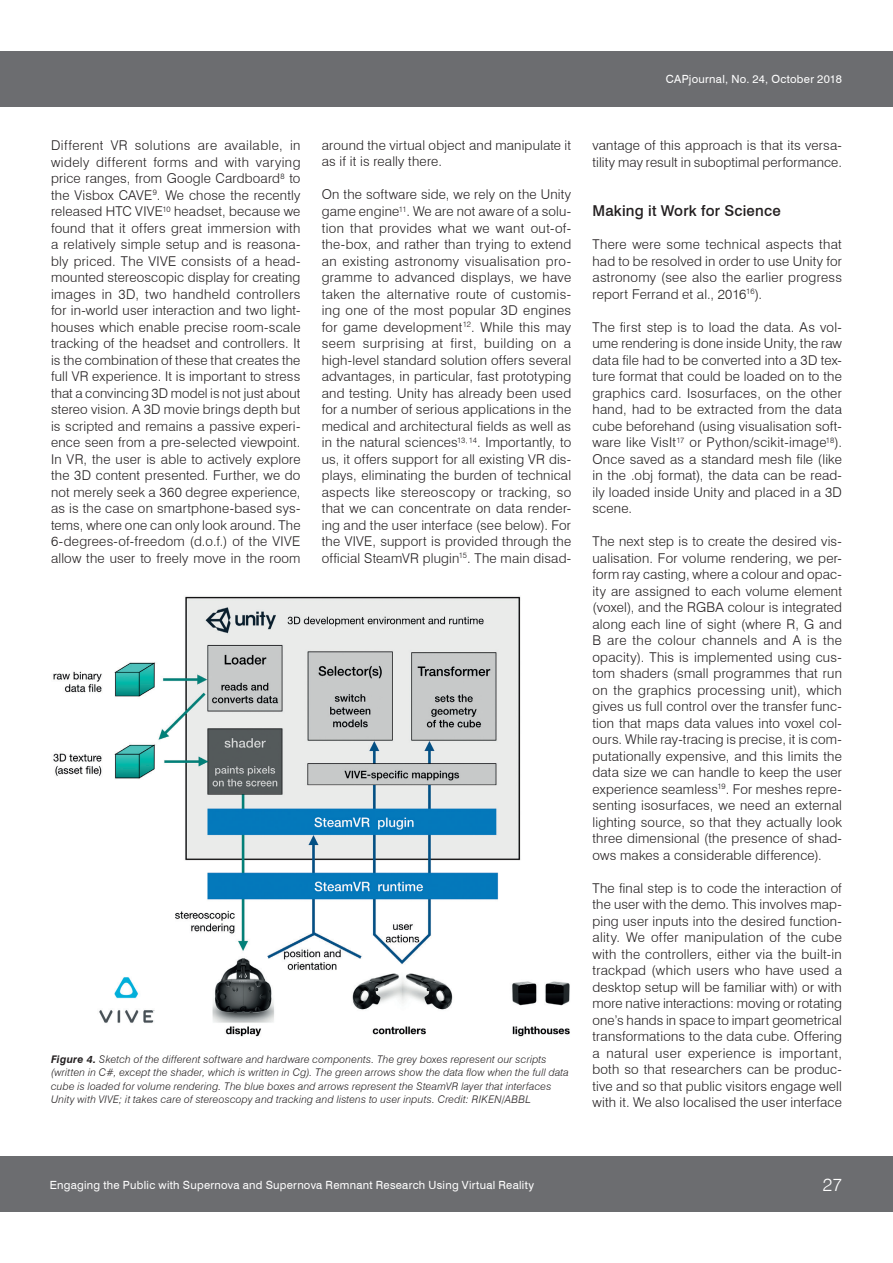
<style>
.page{position:relative;width:893px;height:1263px;background:#fff}
.page>*{position:absolute;margin:0;border:0;box-sizing:border-box;transform-origin:0 0}
.t1{font:300 18px "Swiss 721 BT";color:#fff}
.t2{font:500 15px "Swiss 721 BT";letter-spacing:.01em;color:#231f20}
.t3{font:300 13.5px/16.5px "Swiss 721 BT";letter-spacing:.015em;color:#231f20;text-align:justify}
.t4{font:11.25px "Swiss 721 BT";letter-spacing:.025em;color:#fff}
.t5{font:italic 300 10.5px/13.5px "Swiss 721 BT";letter-spacing:.02em;color:#231f20}
.s1{font-weight:700}
</style>
<div class="page">
<div style="left:0;top:1157px;width:893px;height:55px;background:#6c6d70"></div>
<div style="left:0;top:51px;width:893px;height:55px;background:#6c6d70"></div>
<img style="left:53px;top:596px;width:517px;height:441px">
<p class="t4" style="left:666px;top:72px;width:178px">CAPjournal, No. 24, October 2018</p>
<p class="t3" style="left:51px;top:137px;width:251px">Different VR solutions are available, in widely different forms and with varying price ranges, from Google Cardboard<sup>8</sup> to the Visbox CAVE<sup>9</sup>. We chose the recently released HTC VIVE<sup>10</sup> headset, because we found that it offers great immersion with a relatively simple setup and is reasona&shy;bly priced. The VIVE consists of a head&shy;mounted stereoscopic display for creating images in 3D, two handheld controllers for in-world user interaction and two light&shy;houses which enable precise room-scale tracking of the headset and controllers. It is the combination of these that creates the full VR experience. It is important to stress that a convincing 3D model is not just about stereo vision. A 3D movie brings depth but is scripted and remains a passive experi&shy;ence seen from a pre-selected viewpoint.<br>In VR, the user is able to actively explore the 3D content presented. Further, we do not merely seek a 360 degree experience, as is the case on smartphone-based sys&shy;tems, where one can only look around. The 6-degrees-of-freedom (d.o.f.) of the VIVE allow the user to freely move in the room</p>
<p class="t3" style="left:322px;top:137px;width:251px">around the virtual object and manipulate it as if it is really there.</p>
<p class="t3" style="left:322px;top:186px;width:251px">On the software side, we rely on the Unity game engine<sup>11</sup>. We are not aware of a solu&shy;tion that provides what we want out-of&shy;the-box, and rather than trying to extend an existing astronomy visualisation pro&shy;gramme to advanced displays, we have taken the alternative route of customis&shy;ing one of the most popular 3D engines for game development<sup>12</sup>. While this may seem surprising at first, building on a high-level standard solution offers several advantages, in particular, fast prototyping and testing. Unity has already been used for a number of serious applications in the medical and architectural fields as well as in the natural sciences<sup>13,</sup> <sup>14</sup>. Importantly, to us, it offers support for all existing VR dis&shy;plays, eliminating the burden of technical aspects like stereoscopy or tracking, so that we can concentrate on data render&shy;ing and the user interface (see below). For the VIVE, support is provided through the official SteamVR plugin<sup>15</sup>. The main disad-</p>
<p class="t5" style="left:51px;top:1052px;width:519px"><span class="s1">Figure 4.</span> Sketch of the different software and hardware components. The grey boxes represent our scripts (written in C#, except the shader, which is written in Cg). The green arrows show the data flow when the full data cube is loaded for volume rendering. The blue boxes and arrows represent the SteamVR layer that interfaces Unity with VIVE; it takes care of stereoscopy and tracking and listens to user inputs. Credit: RIKEN/ABBL</p>
<p class="t3" style="left:592px;top:137px;width:251px">vantage of this approach is that its versa&shy;tility may result in suboptimal performance.</p>
<p class="t2" style="left:592px;top:202px;width:190px">Making it Work for Science</p>
<p class="t3" style="left:592px;top:236px;width:251px">There were some technical aspects that had to be resolved in order to use Unity for astronomy (see also the earlier progress report Ferrand et al., 2016<sup>16</sup>).</p>
<p class="t3" style="left:592px;top:318px;width:251px">The first step is to load the data. As vol&shy;ume rendering is done inside Unity, the raw data file had to be converted into a 3D tex&shy;ture format that could be loaded on to the graphics card. Isosurfaces, on the other hand, had to be extracted from the data cube beforehand (using visualisation soft&shy;ware like VisIt<sup>17</sup> or Python/scikit-image<sup>18</sup>).<br>Once saved as a standard mesh file (like in the .obj format), the data can be read&shy;ily loaded inside Unity and placed in a 3D scene.</p>
<p class="t3" style="left:592px;top:533px;width:251px">The next step is to create the desired vis&shy;ualisation. For volume rendering, we per&shy;form ray casting, where a colour and opac&shy;ity are assigned to each volume element (voxel), and the RGBA colour is integrated along each line of sight (where R, G and B are the colour channels and A is the opacity). This is implemented using cus&shy;tom shaders (small programmes that run on the graphics processing unit), which gives us full control over the transfer func&shy;tion that maps data values into voxel col&shy;ours. While ray-tracing is precise, it is com&shy;putationally expensive, and this limits the data size we can handle to keep the user experience seamless<sup>19</sup>. For meshes repre&shy;senting isosurfaces, we need an external lighting source, so that they actually look three dimensional (the presence of shad&shy;ows makes a considerable difference).</p>
<p class="t3" style="left:592px;top:879px;width:251px">The final step is to code the interaction of the user with the demo. This involves map&shy;ping user inputs into the desired function&shy;ality. We offer manipulation of the cube with the controllers, either via the built-in trackpad (which users who have used a desktop setup will be familiar with) or with more native interactions: moving or rotating one’s hands in space to impart geometrical transformations to the data cube. Offering a natural user experience is important, both so that researchers can be produc&shy;tive and so that public visitors engage well with it. We also localised the user interface</p>
<p class="t4" style="left:50px;top:1178px;width:486px">Engaging the Public with Supernova and Supernova Remnant Research Using Virtual Reality</p>
<h1 class="t1" style="left:823px;top:1174px;width:20px">27</h1>
</div>
